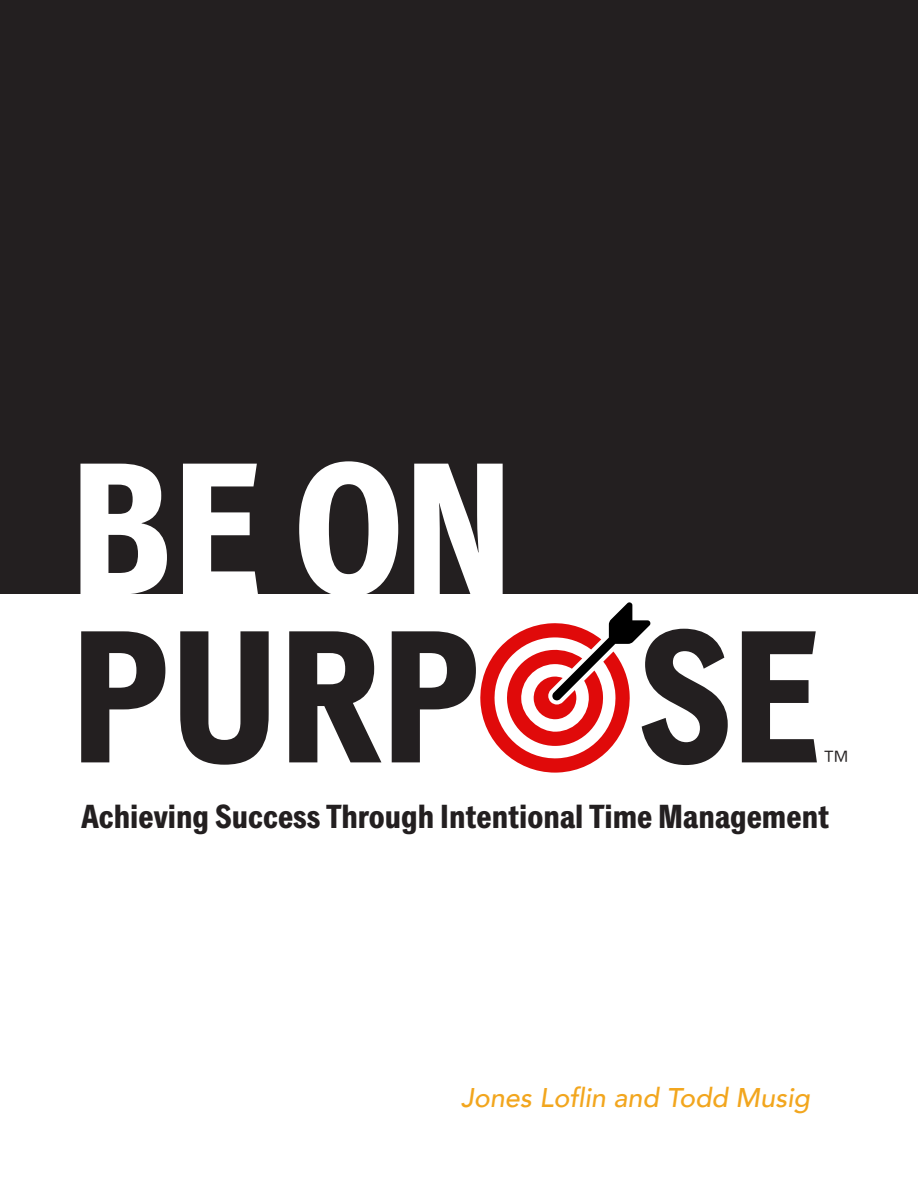
<style>
.page{position:relative;width:918px;height:1188px;background:#fff}
.page>*{position:absolute;margin:0;border:0;box-sizing:border-box;transform-origin:0 0}
.t1{font:700 condensed 190.5px "Classic Grotesque Pro";color:#231f20}
.t2{font:700 condensed 190.5px "Classic Grotesque Pro";color:#fff}
.t3{font:700 condensed 33.75px "Classic Grotesque Pro";color:#231f20}
.t4{font:italic 500 27px "Avenir";color:#f2a61e}
.t5{font:300 condensed 27px "Helvetica Neue LT Pro";color:#231f20}
</style>
<div class="page">
<div style="left:0;top:0;width:918px;height:594px;background:#231f20"></div>
<svg style="left:480px;top:602px;width:171px;height:171px"></svg>
<p class="t2" style="left:70px;top:408px;width:444px">BE ON</p>
<p class="t1" style="left:71px;top:576px;width:749px">PURP SE</p>
<p class="t3" style="left:81px;top:795px;width:749px">Achieving Success Through Intentional Time Management</p>
<p class="t5" style="left:824px;top:744px;width:28px">™</p>
<p class="t4" style="left:461px;top:1082px;width:351px">Jones Loflin and Todd Musig</p>
</div>
